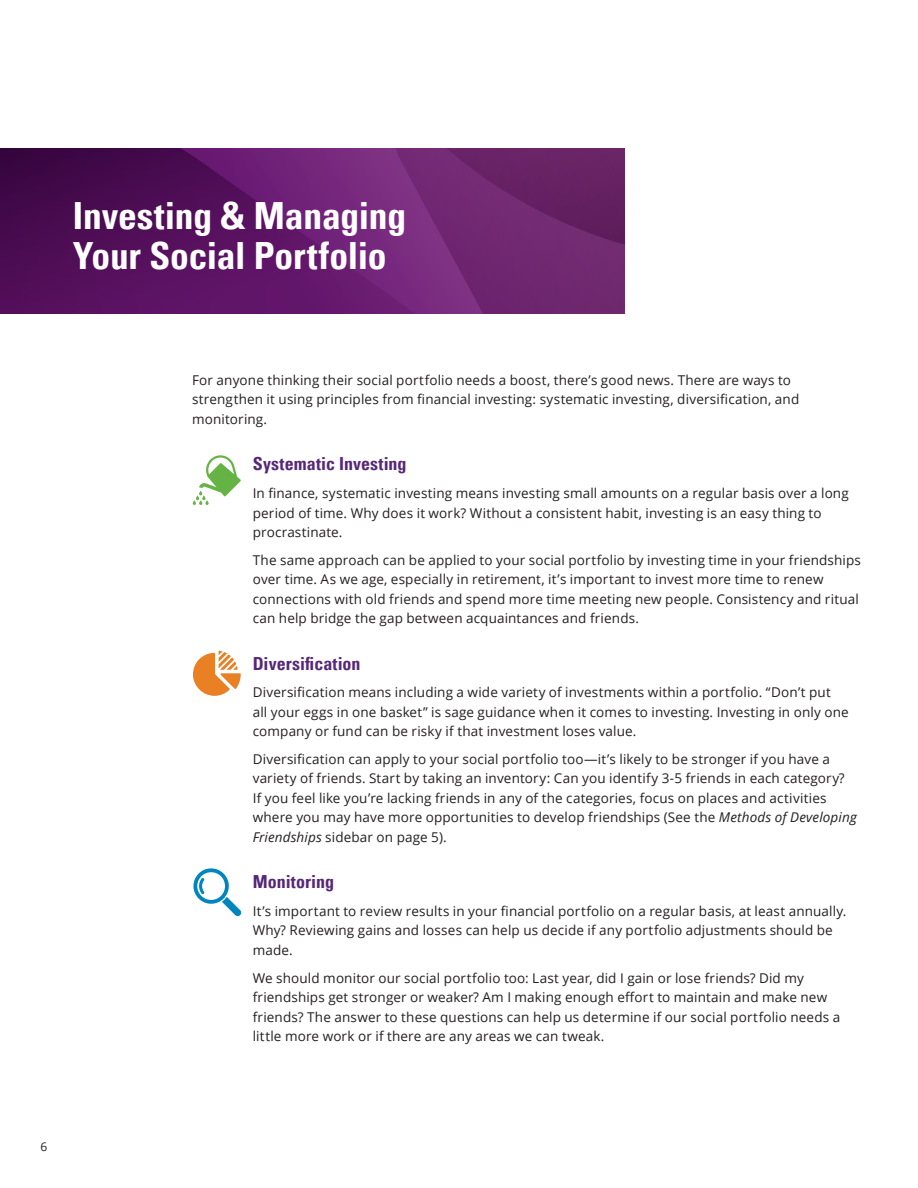
<style>
.page{position:relative;width:918px;height:1188px;background:#fff}
.page>*{position:absolute;margin:0;border:0;box-sizing:border-box;transform-origin:0 0}
.text{font:700 condensed 37.5px/40.5px "Univers LT Pro";letter-spacing:-.005em;color:#fff}
.text-2{font:700 condensed 18px "Univers LT Pro";letter-spacing:.005em;color:#562777}
.text-3{font:13.5px/19.5px "Open Sans";letter-spacing:.01em;color:#231f20}
.t1{font:12px "Open Sans";color:#231f20}
.s1{font-style:italic}
</style>
<div class="page">
<svg style="left:0;top:148px;width:296px;height:165px;background:#520f5a"></svg>
<svg style="left:296px;top:148px;width:329px;height:165px;background:#702672"></svg>
<svg style="left:193px;top:455px;width:48px;height:50px"></svg>
<svg style="left:193px;top:651px;width:48px;height:45px"></svg>
<svg style="left:193px;top:868px;width:49px;height:48px"></svg>
<p class="text" style="left:73px;top:194px;width:335px">Investing &amp; Managing<br>Your Social Portfolio</p>
<p class="t1" style="left:40px;top:1138px;width:8px">6</p>
<p class="text-3" style="left:192px;top:370px;width:609px">For anyone thinking their social portfolio needs a boost, there’s good news. There are ways to strengthen it using principles from financial investing: systematic investing, diversification, and monitoring.</p>
<p class="text-2" style="left:253px;top:453px;width:155px">Systematic Investing</p>
<p class="text-3" style="left:253px;top:483px;width:598px">In finance, systematic investing means investing small amounts on a regular basis over a long period of time. Why does it work? Without a consistent habit, investing is an easy thing to procrastinate.</p>
<p class="text-3" style="left:253px;top:550px;width:610px">The same approach can be applied to your social portfolio by investing time in your friendships over time. As we age, especially in retirement, it’s important to invest more time to renew connections with old friends and spend more time meeting new people. Consistency and ritual can help bridge the gap between acquaintances and friends.</p>
<p class="text-2" style="left:253px;top:652px;width:109px">Diversification</p>
<p class="text-3" style="left:253px;top:682px;width:598px">Diversification means including a wide variety of investments within a portfolio. “Don’t put<br>all your eggs in one basket” is sage guidance when it comes to investing. Investing in only one company or fund can be risky if that investment loses value.</p>
<p class="text-3" style="left:253px;top:749px;width:606px">Diversification can apply to your social portfolio too—it’s likely to be stronger if you have a variety of friends. Start by taking an inventory: Can you identify 3-5 friends in each category?<br>If you feel like you’re lacking friends in any of the categories, focus on places and activities where you may have more opportunities to develop friendships (See the <span class="s1">Methods of Developing Friendships</span> sidebar on page 5).</p>
<p class="text-2" style="left:253px;top:871px;width:83px">Monitoring</p>
<p class="text-3" style="left:253px;top:901px;width:595px">It’s important to review results in your financial portfolio on a regular basis, at least annually.<br>Why? Reviewing gains and losses can help us decide if any portfolio adjustments should be made.</p>
<p class="text-3" style="left:253px;top:968px;width:589px">We should monitor our social portfolio too: Last year, did I gain or lose friends? Did my friendships get stronger or weaker? Am I making enough effort to maintain and make new friends? The answer to these questions can help us determine if our social portfolio needs a little more work or if there are any areas we can tweak.</p>
</div>
